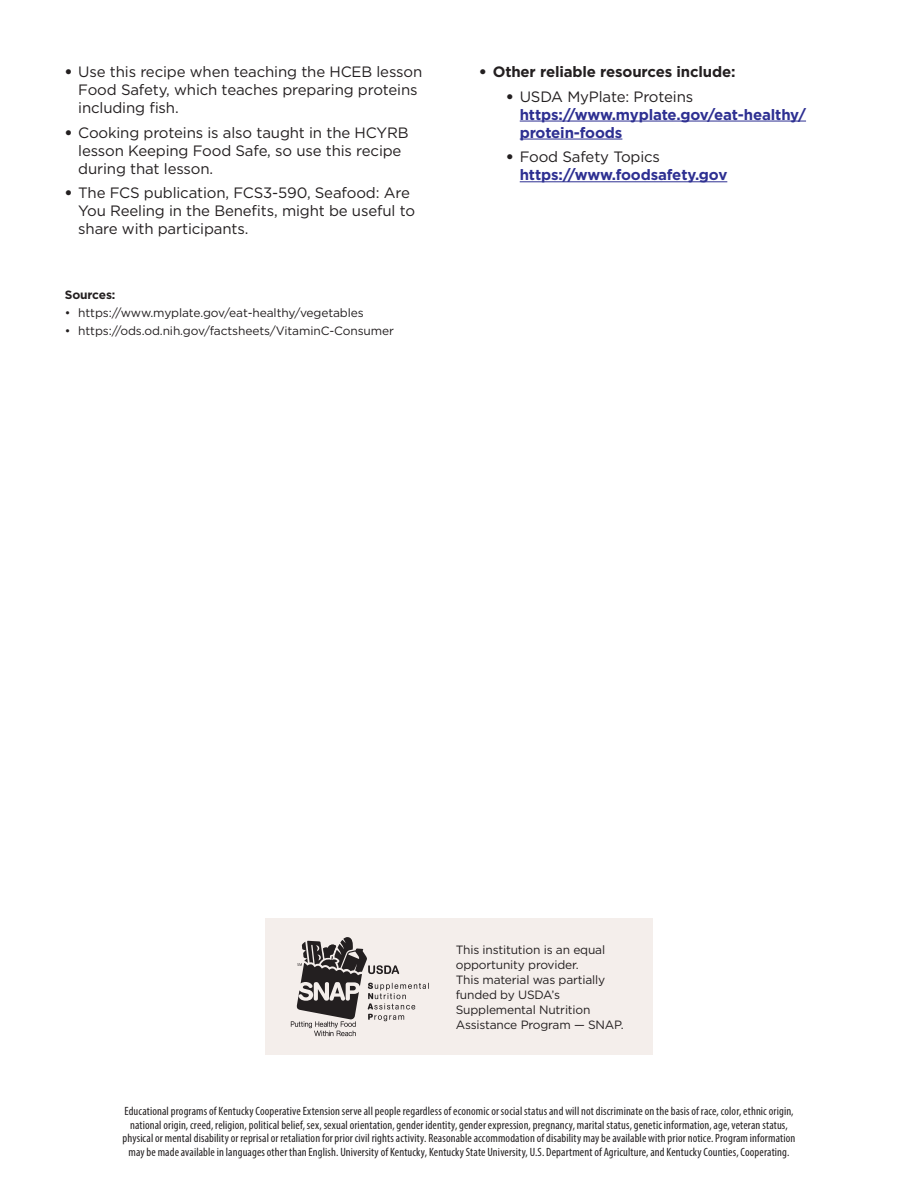
<style>
.page{position:relative;width:918px;height:1188px;background:#fff}
.page>*{position:absolute;margin:0;border:0;box-sizing:border-box;transform-origin:0 0}
.t1{font:15px/18px "Gotham";letter-spacing:-.01em;color:#231f20}
.t2{font:700 15px/18px "Gotham";letter-spacing:-.01em;color:#2e3092}
.t3{font:700 15px "Gotham";letter-spacing:-.01em;color:#231f20}
.t4{font:condensed 12px/13.5px "Myriad Pro";letter-spacing:.01em;color:#231f20;text-align:center}
.t5{font:12px/15px "Gotham";letter-spacing:-.015em;color:#231f20}
.Sources{font:700 12px "Gotham";letter-spacing:-.01em;color:#231f20}
.s1{font-weight:900}
.s2{font-weight:900;color:#231f20}
.s3{font-weight:400;color:#231f20}
</style>
<div class="page">
<div style="left:265px;top:918px;width:388px;height:137px;background:#f4eeeb"></div>
<svg style="left:291px;top:937px;width:138px;height:99px"></svg>
<hr style="left:520px;top:121px;width:286px;height:1px;background:#2e3092">
<hr style="left:520px;top:139px;width:102px;height:1px;background:#2e3092">
<hr style="left:520px;top:181px;width:207px;height:1px;background:#2e3092">
<p class="t1" style="left:78px;top:62px;width:346px;text-indent:-14px"><span class="s1">•</span> Use this recipe when teaching the HCEB lesson<br>Food Safety, which teaches preparing proteins including fish.</p>
<p class="t1" style="left:78px;top:123px;width:332px;text-indent:-14px"><span class="s1">•</span> Cooking proteins is also taught in the HCYRB lesson Keeping Food Safe, so use this recipe during that lesson.</p>
<p class="t1" style="left:78px;top:184px;width:338px;text-indent:-14px"><span class="s1">•</span> The FCS publication, FCS3-590, Seafood: Are<br>You Reeling in the Benefits, might be useful to share with participants.</p>
<p class="Sources" style="left:65px;top:287px;width:52px">Sources:</p>
<p class="t5" style="left:65px;top:305px;width:300px">• https://www.myplate.gov/eat-healthy/vegetables</p>
<p class="t5" style="left:65px;top:323px;width:331px">• https://ods.od.nih.gov/factsheets/VitaminC-Consumer</p>
<p class="t3" style="left:479px;top:62px;width:258px"><span class="s1">•</span> Other reliable resources include:</p>
<p class="t2" style="left:520px;top:87px;width:288px;text-indent:-14px"><span class="s2">•</span> <span class="s3">USDA MyPlate: Proteins </span>https://www.myplate.gov/eat-healthy/ protein-foods</p>
<p class="t2" style="left:520px;top:148px;width:209px;text-indent:-14px"><span class="s2">•</span> <span class="s3">Food Safety Topics </span>https://www.foodsafety.gov</p>
<p class="t5" style="left:456px;top:942px;width:170px">This institution is an equal opportunity provider.<br>This material was partially funded by USDA’s<br>Supplemental Nutrition<br>Assistance Program — SNAP.</p>
<p class="t4" style="left:123px;top:1104px;width:674px">Educational programs of Kentucky Cooperative Extension serve all people regardless of economic or social status and will not discriminate on the basis of race, color, ethnic origin, national origin, creed, religion, political belief, sex, sexual orientation, gender identity, gender expression, pregnancy, marital status, genetic information, age, veteran status, physical or mental disability or reprisal or retaliation for prior civil rights activity. Reasonable accommodation of disability may be available with prior notice. Program information may be made available in languages other than English. University of Kentucky, Kentucky State University, U.S. Department of Agriculture, and Kentucky Counties, Cooperating.</p>
</div>
